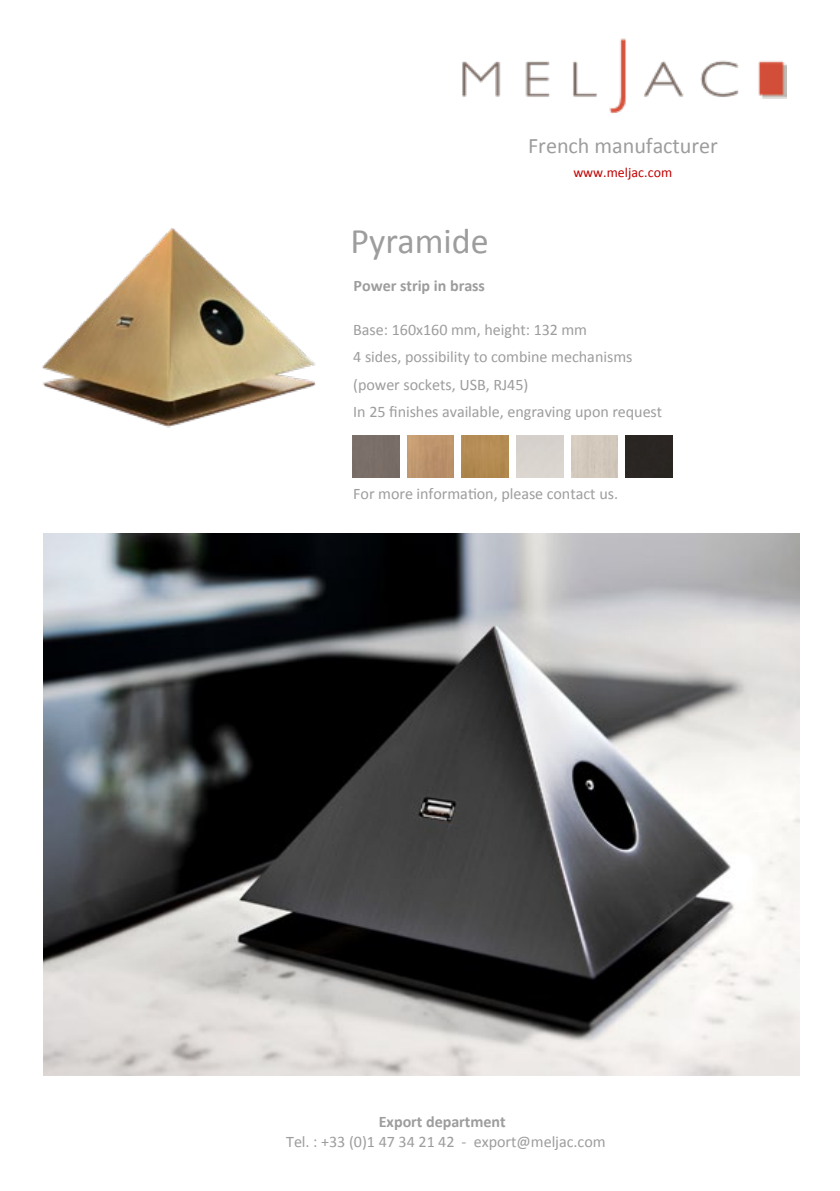
<style>
.page{position:relative;width:840px;height:1191px;background:#fff}
.page>*{position:absolute;margin:0;border:0;box-sizing:border-box;transform-origin:0 0}
.t1{font:36px "Calibri";color:#9e9d9d}
.t2{font:22.2px "Calibri";color:#9e9d9d}
.t3{font:16px/27.4px "Calibri";letter-spacing:-.005em;color:#9e9d9d}
.t4{font:700 16px "Calibri";color:#9e9d9d}
.t5{font:14px "Calibri";letter-spacing:.005em;color:#c00000}
</style>
<div class="page">
<img style="left:462px;top:38px;width:323px;height:75px">
<img style="left:407px;top:436px;width:46px;height:41px">
<div style="left:352px;top:436px;width:47px;height:41px;background:#796e68"></div>
<img style="left:461px;top:436px;width:47px;height:41px">
<div style="left:625px;top:436px;width:47px;height:41px;background:#292623"></div>
<img style="left:42px;top:228px;width:274px;height:200px">
<img style="left:43px;top:534px;width:756px;height:541px">
<h1 class="t1" style="left:350px;top:218px;width:139px">Pyramide</h1>
<p class="t4" style="left:353px;top:276px;width:133px">Power strip in brass</p>
<h2 class="t2" style="left:528px;top:132px;width:191px">French manufacturer</h2>
<p class="t5" style="left:573px;top:163px;width:100px">www.meljac.com</p>
<p class="t3" style="left:353px;top:316px;width:310px">Base: 160x160 mm, height: 132 mm<br>4 sides, possibility to combine mechanisms (power sockets, USB, RJ45)<br>In 25 finishes available, engraving upon request</p>
<p class="t3" style="left:353px;top:480px;width:266px">For more information, please contact us.</p>
<p class="t4" style="left:378px;top:1111px;width:128px">Export department</p>
<p class="t3" style="left:286px;top:1127px;width:321px">Tel. : +33 (0)1 47 34 21 42 - export@meljac.com</p>
</div>
